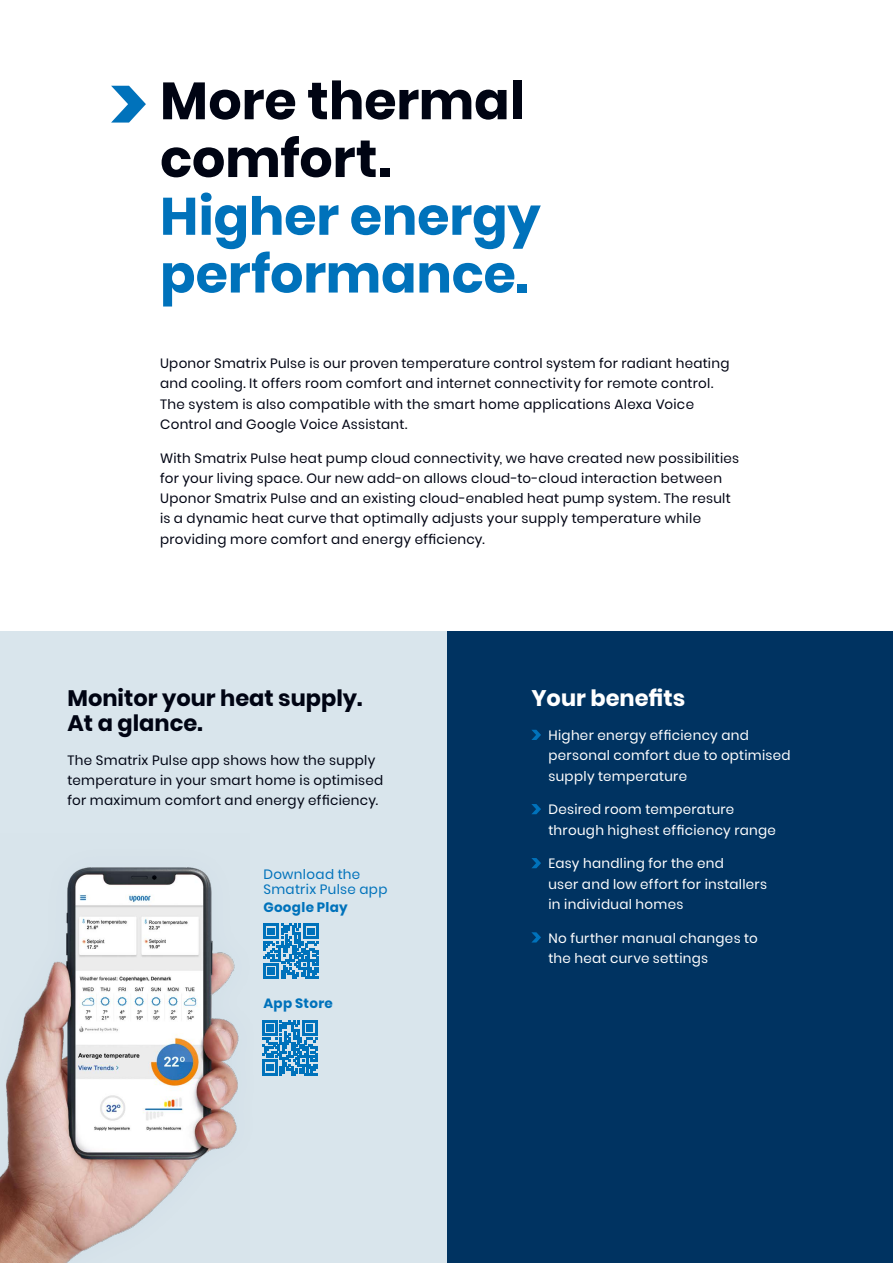
<style>
.page{position:relative;width:893px;height:1263px;background:#fff}
.page>*{position:absolute;margin:0;border:0;box-sizing:border-box;transform-origin:0 0}
.Medium_Header_-_35pt{font:700 52.5px/57.8px "Poppins";letter-spacing:-.005em;color:#0072bb}
.Subhead_-_15pt{font:700 22.5px/24.8px "Poppins";color:#000413}
.Subhead_-_15pt-2{font:700 22.5px "Poppins";color:#fff}
.Body_Copy_-_9pt{font:13.5px/20.2px "Poppins";letter-spacing:.02em;color:#000413}
.Body_Copy_-_9pt-2{font:13.5px/20.2px "Poppins";letter-spacing:.025em;color:#fff}
.Body_Copy_-_9pt-3{font:13.5px/15px "Poppins";letter-spacing:.025em;color:#0072bb}
.Body_Copy_-_9pt-4{font:700 13.5px "Poppins";letter-spacing:.025em;color:#0072bb}
.s1{color:#000413}
</style>
<div class="page">
<div style="left:446px;top:631px;width:447px;height:632px;background:#003361"></div>
<div style="left:0;top:631px;width:446px;height:632px;background:#d9e5ec"></div>
<svg style="left:263px;top:923px;width:56px;height:56px"></svg>
<svg style="left:263px;top:1020px;width:54px;height:55px"></svg>
<svg style="left:111px;top:86px;width:35px;height:37px"></svg>
<img style="left:0;top:867px;width:239px;height:396px">
<svg style="left:531px;top:730px;width:10px;height:10px"></svg>
<svg style="left:531px;top:804px;width:10px;height:10px"></svg>
<svg style="left:531px;top:858px;width:10px;height:10px"></svg>
<svg style="left:531px;top:932px;width:10px;height:10px"></svg>
<p class="Medium_Header_-_35pt" style="left:160px;top:72px;width:382px"><span class="s1">More thermal comfort.<br></span>Higher energy performance.</p>
<p class="Body_Copy_-_9pt" style="left:160px;top:353px;width:571px">Uponor Smatrix Pulse is our proven temperature control system for radiant heating and cooling. It offers room comfort and internet connectivity for remote control.<br>The system is also compatible with the smart home applications Alexa Voice Control and Google Voice Assistant.</p>
<p class="Body_Copy_-_9pt" style="left:160px;top:448px;width:581px">With Smatrix Pulse heat pump cloud connectivity, we have created new possibilities for your living space. Our new add-on allows cloud-to-cloud interaction between Uponor Smatrix Pulse and an existing cloud-enabled heat pump system. The result is a dynamic heat curve that optimally adjusts your supply temperature while providing more comfort and energy efficiency.</p>
<p class="Subhead_-_15pt" style="left:68px;top:686px;width:297px">Monitor your heat supply.<br>At a glance.</p>
<p class="Body_Copy_-_9pt" style="left:68px;top:750px;width:317px">The Smatrix Pulse app shows how the supply temperature in your smart home is optimised for maximum comfort and energy efficiency.</p>
<p class="Body_Copy_-_9pt-3" style="left:263px;top:867px;width:126px">Download the<br>Smatrix Pulse app</p>
<p class="Body_Copy_-_9pt-4" style="left:263px;top:899px;width:86px">Google Play</p>
<p class="Body_Copy_-_9pt-4" style="left:263px;top:995px;width:71px">App Store</p>
<p class="Subhead_-_15pt-2" style="left:531px;top:685px;width:155px">Your benefits</p>
<p class="Body_Copy_-_9pt-2" style="left:548px;top:725px;width:244px">Higher energy efficiency and personal comfort due to optimised supply temperature</p>
<p class="Body_Copy_-_9pt-2" style="left:548px;top:799px;width:229px">Desired room temperature through highest efficiency range</p>
<p class="Body_Copy_-_9pt-2" style="left:548px;top:853px;width:220px">Easy handling for the end<br>user and low effort for installers in individual homes</p>
<p class="Body_Copy_-_9pt-2" style="left:548px;top:928px;width:211px">No further manual changes to the heat curve settings</p>
</div>
